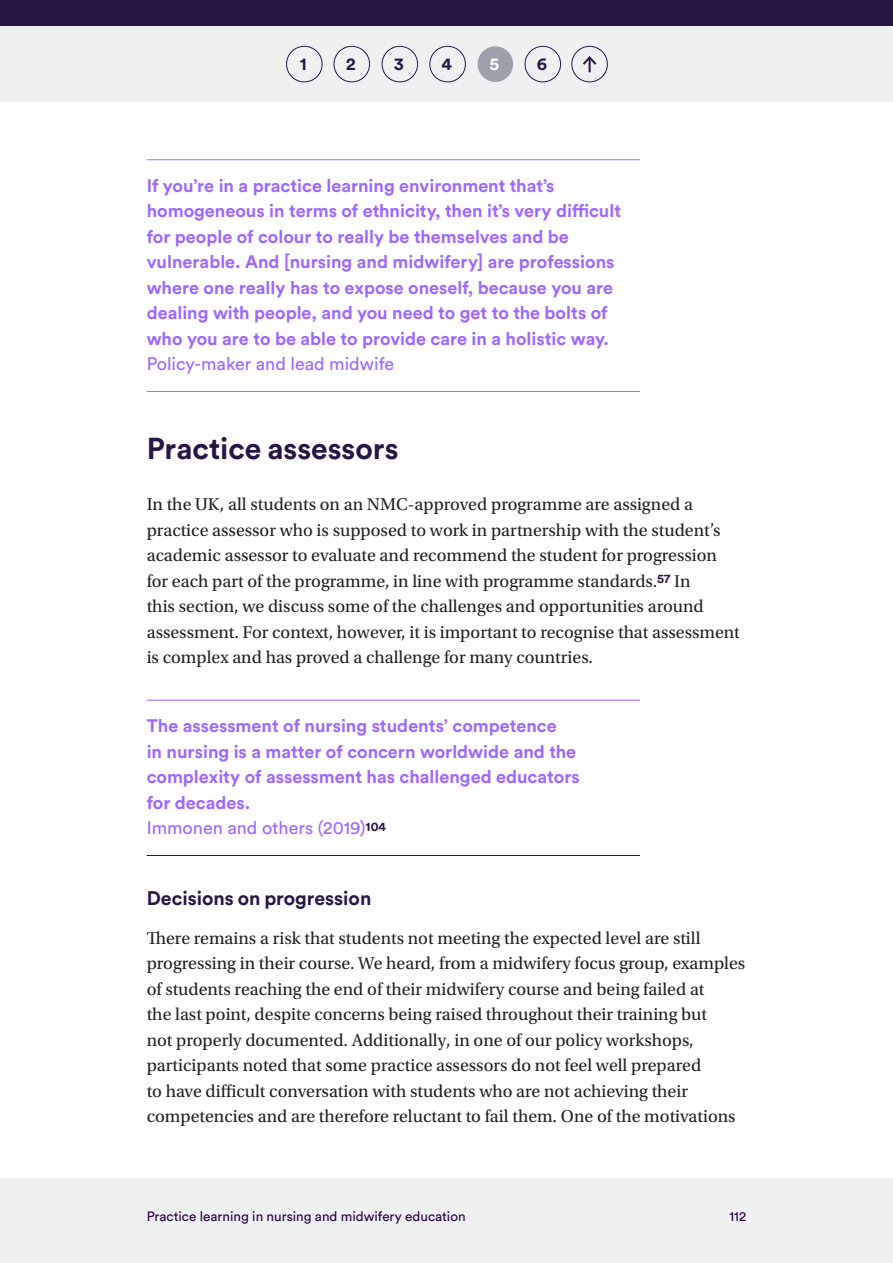
<style>
.page{position:relative;width:893px;height:1263px;background:#fff}
.page>*{position:absolute;margin:0;border:0;box-sizing:border-box;transform-origin:0 0}
.Heading_2_after_heading_1{font:700 30px "Circular Pro";color:#271544}
.Heading_3_after_heading_2{font:700 19.5px "Circular Pro";color:#271544}
.Body_text{font:18px/25.5px "Utopia Std";color:#231f20}
.Pull_stats_with_top_line{font:700 18px/25.5px "Circular Pro";color:#9f67ff}
.Pull_stats_name{font:18px "Circular Pro";color:#9f67ff}
.t1{font:700 17.55px "Circular Pro";color:#271544}
.t2{font:700 17.55px "Circular Pro";color:#fff}
.t3{font:13.5px "Circular Pro";color:#280048}
</style>
<div class="page">
<div style="left:0;top:0;width:893px;height:26px;background:#271544"></div>
<div style="left:0;top:26px;width:893px;height:76px;background:#eff0f0"></div>
<div style="left:0;top:1179px;width:893px;height:84px;background:#eff0f0"></div>
<div style="left:286px;top:46px;width:36px;height:36px;border:1px solid #271544;border-radius:50%"></div>
<div style="left:382px;top:46px;width:36px;height:36px;border:1px solid #271544;border-radius:50%"></div>
<div style="left:429px;top:46px;width:37px;height:36px;border:1px solid #271544;border-radius:50%"></div>
<div style="left:478px;top:46px;width:35px;height:36px;background:#9ba0ab;border-radius:50%"></div>
<div style="left:525px;top:46px;width:36px;height:36px;border:1px solid #271544;border-radius:50%"></div>
<div style="left:571px;top:46px;width:37px;height:36px;border:1px solid #271544;border-radius:50%"></div>
<svg style="left:582px;top:56px;width:15px;height:16px"></svg>
<div style="left:334px;top:46px;width:36px;height:36px;border:1px solid #271544;border-radius:50%"></div>
<hr style="left:147px;top:159px;width:493px;height:1px;background:#9f67ff">
<hr style="left:147px;top:391px;width:493px;height:1px;background:#9f67ff">
<hr style="left:147px;top:700px;width:493px;height:1px;background:#9f67ff">
<hr style="left:147px;top:855px;width:493px;height:1px;background:#271544">
<p class="t1" style="left:300px;top:52px;width:8px">1</p>
<p class="t1" style="left:346px;top:52px;width:11px">2</p>
<p class="t1" style="left:394px;top:52px;width:11px">3</p>
<p class="t1" style="left:441px;top:52px;width:12px">4</p>
<p class="t2" style="left:489px;top:52px;width:11px">5</p>
<p class="t1" style="left:537px;top:52px;width:12px">6</p>
<p class="Pull_stats_with_top_line" style="left:147px;top:172px;width:476px">If you’re in a practice learning environment that’s homogeneous in terms of ethnicity, then it’s very difficult for people of colour to really be themselves and be vulnerable. And [nursing and midwifery] are professions where one really has to expose oneself, because you are dealing with people, and you need to get to the bolts of who you are to be able to provide care in a holistic way.</p>
<p class="Pull_stats_name" style="left:147px;top:352px;width:249px">Policy-maker and lead midwife</p>
<p class="Heading_2_after_heading_1" style="left:147px;top:428px;width:253px">Practice assessors</p>
<p class="Body_text" style="left:147px;top:492px;width:595px">In the UK, all students on an NMC-approved programme are assigned a practice assessor who is supposed to work in partnership with the student’s academic assessor to evaluate and recommend the student for progression for each part of the programme, in line with programme standards.<sup>57</sup> In<br>this section, we discuss some of the challenges and opportunities around assessment. For context, however, it is important to recognise that assessment is complex and has proved a challenge for many countries.</p>
<p class="Pull_stats_with_top_line" style="left:147px;top:712px;width:435px">The assessment of nursing students’ competence<br>in nursing is a matter of concern worldwide and the complexity of assessment has challenged educators for decades.</p>
<p class="Pull_stats_name" style="left:147px;top:816px;width:241px">Immonen and others (2019)<sup>104</sup></p>
<p class="Heading_3_after_heading_2" style="left:147px;top:885px;width:226px">Decisions on progression</p>
<p class="Body_text" style="left:147px;top:925px;width:600px">There remains a risk that students not meeting the expected level are still progressing in their course. We heard, from a midwifery focus group, examples of students reaching the end of their midwifery course and being failed at<br>the last point, despite concerns being raised throughout their training but<br>not properly documented. Additionally, in one of our policy workshops, participants noted that some practice assessors do not feel well prepared<br>to have difficult conversation with students who are not achieving their competencies and are therefore reluctant to fail them. One of the motivations</p>
<p class="t3" style="left:147px;top:1207px;width:320px">Practice learning in nursing and midwifery education</p>
<p class="t3" style="left:729px;top:1207px;width:18px">112</p>
</div>
